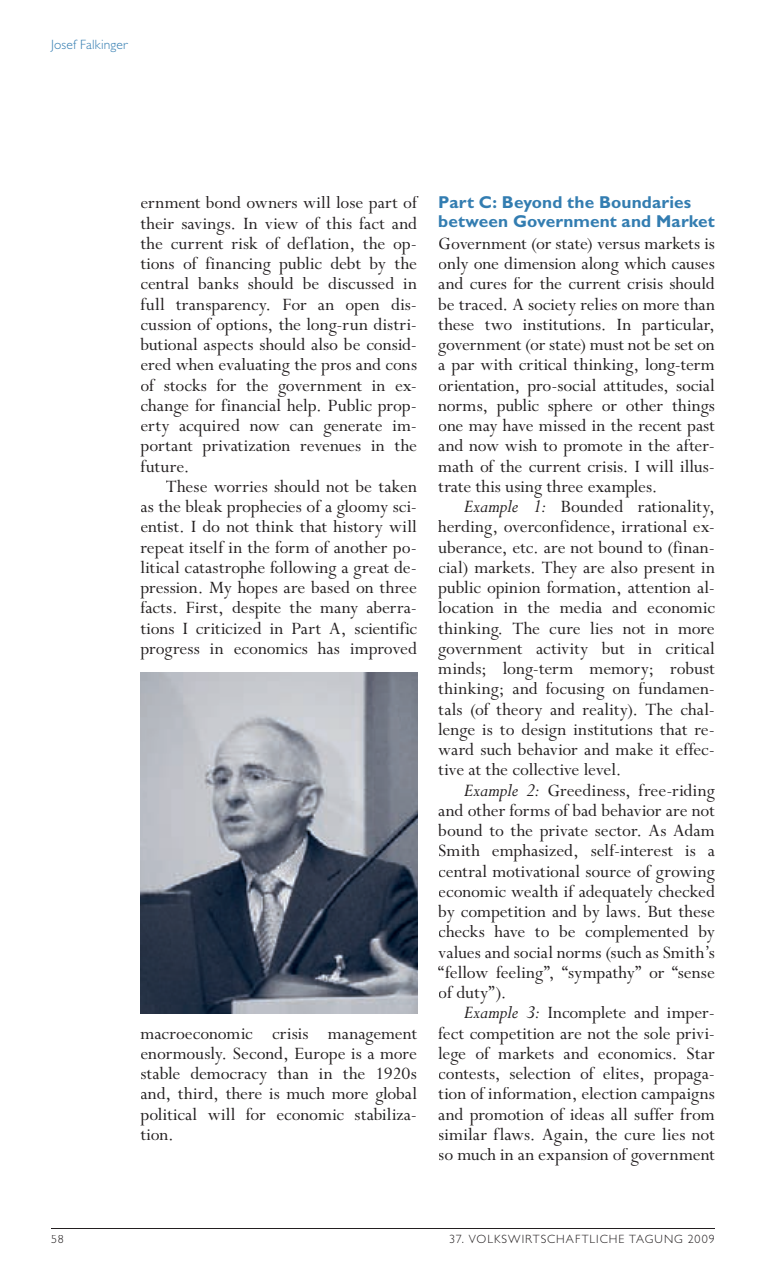
<style>
.page{position:relative;width:766px;height:1263px;background:#fff}
.page>*{position:absolute;margin:0;border:0;box-sizing:border-box;transform-origin:0 0}
.t1{font:19.5px/20.2px "Perpetua";color:#231f20;text-align:justify}
.t2{font:700 17.25px/18.8px "Gill Alternate One";letter-spacing:.005em;color:#337db1}
.t3{font:300 13.5px "Gill Alternate One";color:#337db1}
.t4{font:300 12px "Gill Alternate One";letter-spacing:.085em;color:#231f20}
.s1{font-style:italic;font-size:20.25px}
</style>
<div class="page">
<hr style="left:51px;top:1228px;width:663px;height:1px;background:#231f20">
<img style="left:140px;top:673px;width:277px;height:340px">
<p class="t3" style="left:51px;top:37px;width:79px">Josef Falkinger</p>
<p class="t1" style="left:140px;top:193px;width:279px">ernment bond owners will lose part of their savings. In view of this fact and the current risk of deflation, the op&shy;tions of financing public debt by the central banks should be discussed in full transparency. For an open dis&shy;cussion of options, the long-run distri&shy;butional aspects should also be consid&shy;ered when evaluating the pros and cons of stocks for the government in ex&shy;change for financial help. Public prop&shy;erty acquired now can generate im&shy;portant privatization revenues in the future.</p>
<p class="t1" style="left:140px;top:477px;width:278px;text-indent:26px">These worries should not be taken as the bleak prophecies of a gloomy sci&shy;entist. I do not think that history will repeat itself in the form of another po&shy;litical catastrophe following a great de&shy;pression. My hopes are based on three facts. First, despite the many aberra&shy;tions I criticized in Part A, scientific progress in economics has improved</p>
<p class="t1" style="left:140px;top:1024px;width:278px">macroeconomic crisis management enormously. Second, Europe is a more stable democracy than in the 1920s and, third, there is much more global political will for economic stabiliza&shy;tion.</p>
<p class="t2" style="left:438px;top:193px;width:278px">Part C: Beyond the Boundaries between Government and Market</p>
<p class="t1" style="left:438px;top:234px;width:278px">Government (or state) versus markets is only one dimension along which causes and cures for the current crisis should be traced. A society relies on more than these two institutions. In particular, government (or state) must not be set on a par with critical thinking, long-term orientation, pro-social attitudes, social norms, public sphere or other things one may have missed in the recent past and now wish to promote in the after&shy;math of the current crisis. I will illus&shy;trate this using three examples.</p>
<p class="t1" style="left:438px;top:497px;width:278px;text-indent:26px"><span class="s1">Example 1:</span> Bounded rationality, herding, overconfidence, irrational ex&shy;uberance, etc. are not bound to (finan&shy;cial) markets. They are also present in public opinion formation, attention al&shy;location in the media and economic thinking. The cure lies not in more government activity but in critical minds; long-term memory; robust thinking; and focusing on fundamen&shy;tals (of theory and reality). The chal&shy;lenge is to design institutions that re&shy;ward such behavior and make it effec&shy;tive at the collective level.</p>
<p class="t1" style="left:438px;top:781px;width:278px;text-indent:26px"><span class="s1">Example 2:</span> Greediness, free-riding and other forms of bad behavior are not bound to the private sector. As Adam Smith emphasized, self-interest is a central motivational source of growing economic wealth if adequately checked by competition and by laws. But these checks have to be complemented by values and social norms (such as Smith’s “fellow feeling”, “sympathy” or “sense of duty”).</p>
<p class="t1" style="left:438px;top:1003px;width:278px;text-indent:26px"><span class="s1">Example 3:</span> Incomplete and imper&shy;fect competition are not the sole privi&shy;lege of markets and economics. Star contests, selection of elites, propaga&shy;tion of information, election campaigns and promotion of ideas all suffer from similar flaws. Again, the cure lies not so much in an expansion of government</p>
<p class="t4" style="left:51px;top:1232px;width:14px">58</p>
<p class="t4" style="left:449px;top:1232px;width:267px">37. VOLKSWIRTSCHAFTLICHE TAGUNG 2009</p>
</div>
